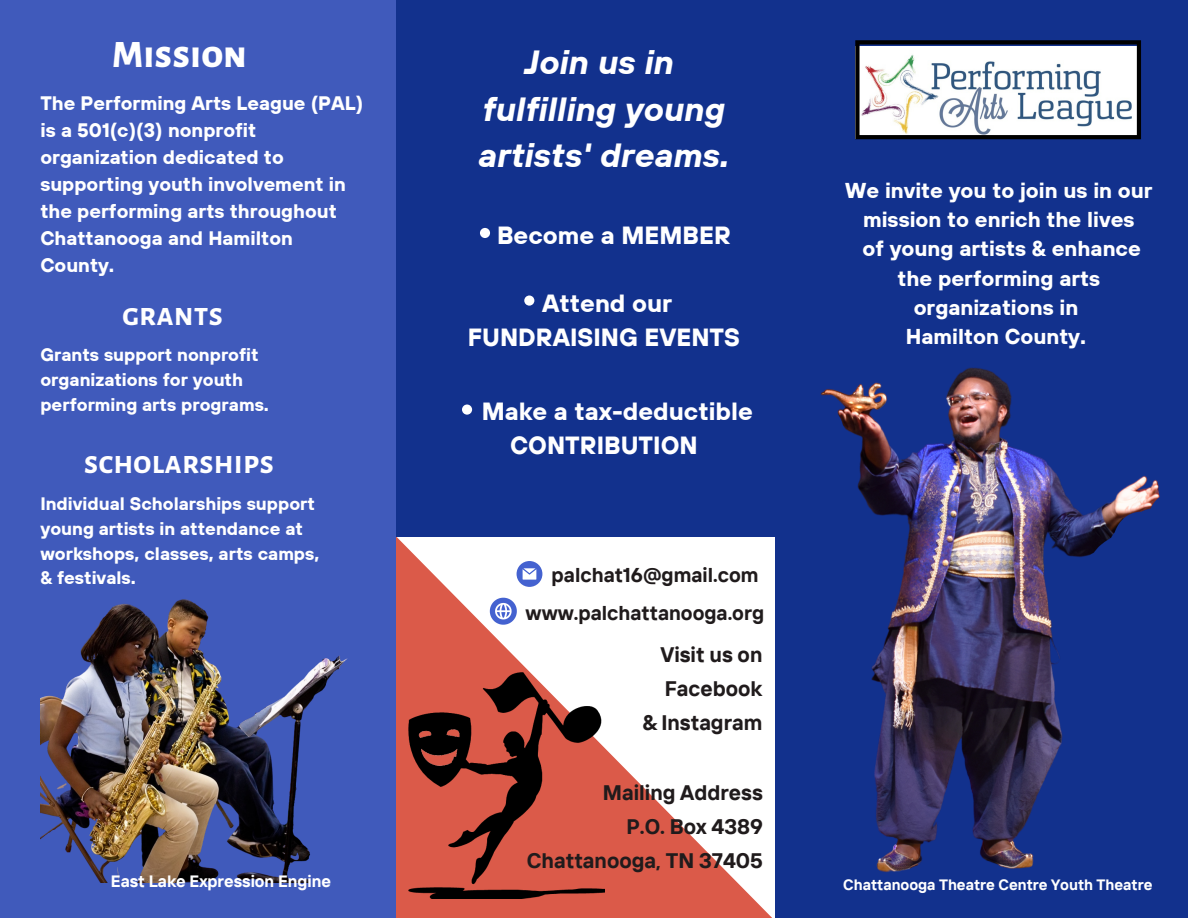
<style>
.page{position:relative;width:1188px;height:918px;background:#fff}
.page>*{position:absolute;margin:0;border:0;box-sizing:border-box;transform-origin:0 0}
.t1{font:800 39px "Alegreya Sans SC";color:#fff}
.t2{font:italic 700 33.45px/46.2px "TT Hoves";color:#fff;text-align:center}
.t3{font:700 33px "Alegreya Sans SC";color:#fff}
.t4{font:700 24.75px/33.8px "TT Hoves";color:#fff;text-align:center}
.t5{font:700 21.45px/29.2px "TT Hoves";color:#fff;text-align:center}
.t6{font:700 21px/33.8px "TT Interphases";color:#201b1c;text-align:right}
.t7{font:700 19.95px "TT Interphases";color:#201b1c}
.t8{font:700 19.5px/27px "TT Hoves";color:#fff}
.t9{font:700 18px/24.8px "TT Hoves";color:#fff}
.t10{font:700 16.35px "TT Interphases";color:#fff}
.t11{font:700 15px "TT Interphases";color:#fff}
</style>
<div class="page">
<svg style="left:396px;top:537px;width:376px;height:381px"></svg>
<div style="left:396px;top:0;width:396px;height:537px;background:#12318d"></div>
<img style="left:405px;top:671px;width:199px;height:227px">
<svg style="left:517px;top:561px;width:25px;height:26px"></svg>
<div style="left:775px;top:0;width:413px;height:918px;background:#12318d"></div>
<img style="left:821px;top:367px;width:339px;height:505px">
<svg style="left:490px;top:598px;width:27px;height:27px"></svg>
<svg style="left:855px;top:40px;width:286px;height:99px;background:#c6cacf"></svg>
<div style="left:524px;top:296px;width:10px;height:10px;background:#fff;border-radius:50%"></div>
<div style="left:0;top:0;width:396px;height:918px;background:#405abb"></div>
<img style="left:40px;top:599px;width:308px;height:284px">
<div style="left:462px;top:405px;width:10px;height:10px;background:#fff;border-radius:50%"></div>
<div style="left:480px;top:228px;width:10px;height:10px;background:#fff;border-radius:50%"></div>
<h1 class="t1" style="left:112px;top:36px;width:136px">Mission</h1>
<p class="t8" style="left:40px;top:89px;width:324px">The Performing Arts League (PAL) is a 501(c)(3) nonprofit organization dedicated to supporting youth involvement in the performing arts throughout<br>Chattanooga and Hamilton<br>County.</p>
<h3 class="t3" style="left:122px;top:298px;width:103px">grants</h3>
<p class="t9" style="left:40px;top:342px;width:230px">Grants support nonprofit organizations for youth performing arts programs.</p>
<h3 class="t3" style="left:84px;top:447px;width:192px">scholarships</h3>
<p class="t9" style="left:40px;top:491px;width:281px">Individual Scholarships support young artists in attendance at workshops, classes, arts camps, &amp; festivals.</p>
<h2 class="t2" style="left:479px;top:39px;width:252px">Join us in fulfilling young artists' dreams.</h2>
<h3 class="t4" style="left:497px;top:218px;width:235px">Become a MEMBER</h3>
<h3 class="t4" style="left:468px;top:286px;width:274px">Attend our<br>FUNDRAISING EVENTS</h3>
<h3 class="t4" style="left:510px;top:394px;width:244px;text-align:left;text-indent:-28px">Make a tax-deductible<br>CONTRIBUTION</h3>
<p class="t7" style="left:552px;top:562px;width:208px">palchat16@gmail.com</p>
<p class="t7" style="left:526px;top:600px;width:240px">www.palchattanooga.org</p>
<p class="t6" style="left:643px;top:638px;width:121px">Visit us on<br>Facebook<br>&amp; Instagram</p>
<p class="t6" style="left:527px;top:776px;width:238px">Mailing Address<br>P.O. Box 4389<br>Chattanooga, TN 37405</p>
<p class="t5" style="left:845px;top:175px;width:309px">We invite you to join us in our mission to enrich the lives<br>of young artists &amp; enhance the performing arts organizations in<br>Hamilton County.</p>
<p class="t10" style="left:111px;top:871px;width:222px">East Lake Expression Engine</p>
<p class="t11" style="left:843px;top:875px;width:311px">Chattanooga Theatre Centre Youth Theatre</p>
</div>
